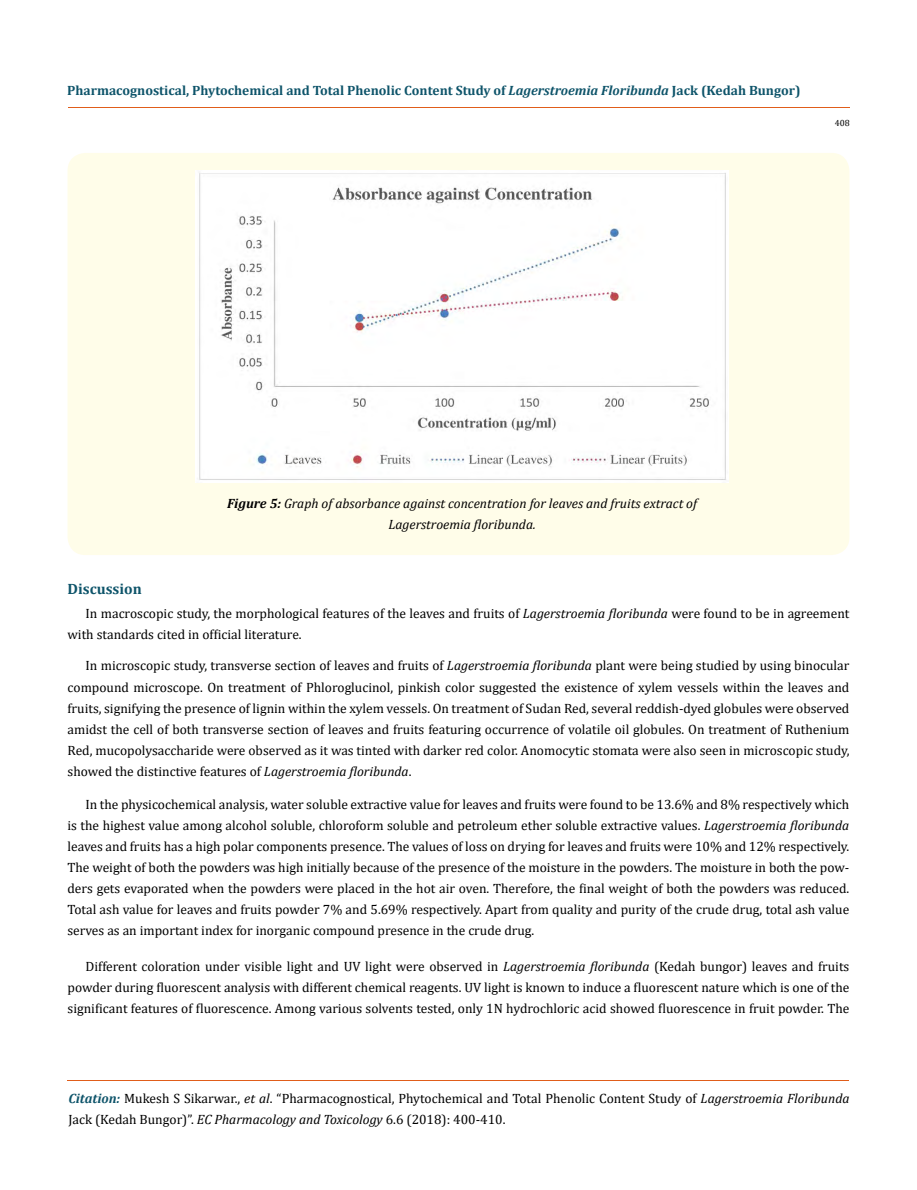
<style>
.page{position:relative;width:917px;height:1190px;background:#fff}
.page>*{position:absolute;margin:0;border:0;box-sizing:border-box;transform-origin:0 0}
.t1{font:700 15px "Cambria";color:#0e546a}
.t2{font:13.5px/21px "Cambria";color:#000;text-align:justify}
.t3{font:700 13.5px "Cambria";color:#0e546a}
.t4{font:italic 13.5px/21px "Cambria";color:#000;text-align:center}
.t5{font:9px "Cambria";color:#000}
.s1{font-style:italic}
.s2{font-weight:700}
.s3{font-weight:700;font-style:italic;color:#0e546a}
</style>
<div class="page">
<hr style="left:68px;top:108px;width:781px;height:1px;background:#e05d1a">
<hr style="left:67px;top:1080px;width:782px;height:1px;background:#e05d1a">
<div style="left:68px;top:153px;width:781px;height:402px;background:#fffde9;border-radius:18px"></div>
<div style="left:195px;top:171px;width:533px;height:311px;background:#fff"></div>
<p class="t3" style="left:67px;top:80px;width:734px">Pharmacognostical, Phytochemical and Total Phenolic Content Study of <span class="s1">Lagerstroemia Floribunda</span> Jack (Kedah Bungor)</p>
<p class="t5" style="left:834px;top:118px;width:16px">408</p>
<p class="t4" style="left:227px;top:492px;width:471px"><span class="s2">Figure 5:</span> Graph of absorbance against concentration for leaves and fruits extract of<br>Lagerstroemia floribunda.</p>
<p class="t1" style="left:68px;top:578px;width:76px">Discussion</p>
<p class="t2" style="left:68px;top:602px;width:783px;text-indent:18px">In macroscopic study, the morphological features of the leaves and fruits of <span class="s1">Lagerstroemia floribunda</span> were found to be in agreement with standards cited in official literature.</p>
<p class="t2" style="left:68px;top:655px;width:783px;text-indent:18px">In microscopic study, transverse section of leaves and fruits of <span class="s1">Lagerstroemia floribunda</span> plant were being studied by using binocular compound microscope. On treatment of Phloroglucinol, pinkish color suggested the existence of xylem vessels within the leaves and fruits, signifying the presence of lignin within the xylem vessels. On treatment of Sudan Red, several reddish-dyed globules were observed amidst the cell of both transverse section of leaves and fruits featuring occurrence of volatile oil globules. On treatment of Ruthenium Red, mucopolysaccharide were observed as it was tinted with darker red color. Anomocytic stomata were also seen in microscopic study, showed the distinctive features of <span class="s1">Lagerstroemia floribunda</span>.</p>
<p class="t2" style="left:67px;top:794px;width:783px;text-indent:18px">In the physicochemical analysis, water soluble extractive value for leaves and fruits were found to be 13.6% and 8% respectively which is the highest value among alcohol soluble, chloroform soluble and petroleum ether soluble extractive values. <span class="s1">Lagerstroemia floribunda </span>leaves and fruits has a high polar components presence. The values of loss on drying for leaves and fruits were 10% and 12% respectively.<br>The weight of both the powders was high initially because of the presence of the moisture in the powders. The moisture in both the pow&shy;ders gets evaporated when the powders were placed in the hot air oven. Therefore, the final weight of both the powders was reduced.<br>Total ash value for leaves and fruits powder 7% and 5.69% respectively. Apart from quality and purity of the crude drug, total ash value serves as an important index for inorganic compound presence in the crude drug.</p>
<p class="t2" style="left:68px;top:955px;width:783px;text-indent:18px">Different coloration under visible light and UV light were observed in <span class="s1">Lagerstroemia floribunda</span> (Kedah bungor) leaves and fruits powder during fluorescent analysis with different chemical reagents. UV light is known to induce a fluorescent nature which is one of the significant features of fluorescence. Among various solvents tested, only 1N hydrochloric acid showed fluorescence in fruit powder. The</p>
<p class="t2" style="left:68px;top:1087px;width:782px"><span class="s3">Citation:</span> Mukesh S Sikarwar., <span class="s1">et al</span>. “Pharmacognostical, Phytochemical and Total Phenolic Content Study of <span class="s1">Lagerstroemia Floribunda<br></span>Jack (Kedah Bungor)”. <span class="s1">EC Pharmacology and Toxicology</span> 6.6 (2018): 400-410.</p>
</div>
